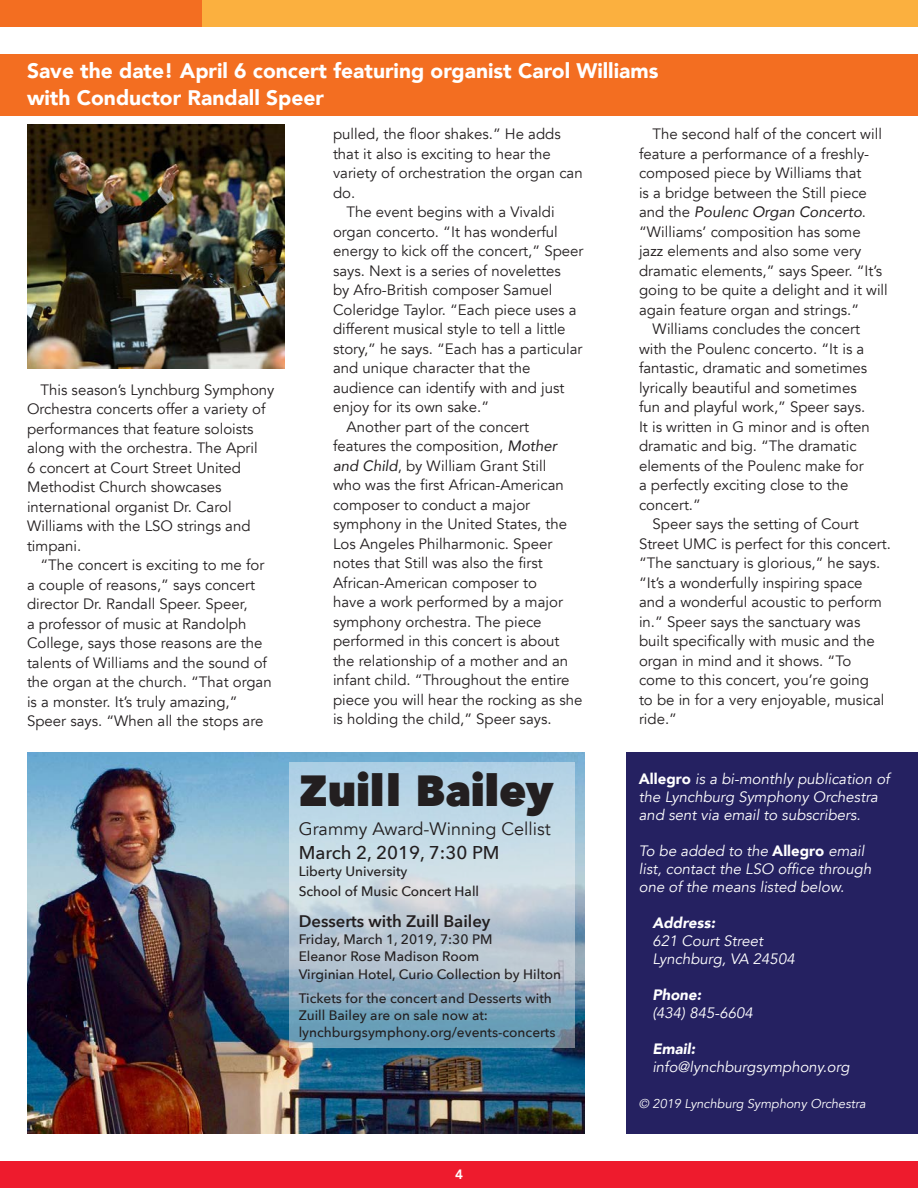
<style>
.page{position:relative;width:918px;height:1188px;background:#fff}
.page>*{position:absolute;margin:0;border:0;box-sizing:border-box;transform-origin:0 0}
.t1{font:800 43.5px "Avenir Next";letter-spacing:-.02em;color:#231f20}
.Headline_14_pt{font:900 21px/27px "Avenir";color:#fff}
.t2{font:500 18.45px "Avenir Next";color:#231f20}
.t3{font:18px "Avenir";color:#231f20}
.t4{font:600 16.65px "Avenir Next";color:#231f20}
.Body{font:15px/19.5px "Avenir";color:#231f20}
.Body-2{font:italic 15px/18px "Avenir";color:#fff}
.Body-3{font:italic 900 15px "Avenir";color:#fff}
.t5{font:500 13.65px/17.2px "Avenir Next";color:#231f20}
.Paragraph_black{font:800 13.5px "Avenir";color:#fff}
.Body-4{font:italic 12.75px "Avenir";color:#fff}
.s1{font-style:italic}
.s2{font-weight:900;font-style:normal}
</style>
<div class="page">
<div style="left:0;top:0;width:202px;height:27px;background:#f36e21"></div>
<div style="left:202px;top:0;width:716px;height:27px;background:#fbb03f"></div>
<div style="left:0;top:1161px;width:918px;height:27px;background:#ee1b2d"></div>
<div style="left:626px;top:753px;width:292px;height:381px;background:#252161"></div>
<img style="left:27px;top:124px;width:257px;height:244px">
<img style="left:27px;top:753px;width:558px;height:381px">
<svg style="left:289px;top:762px;width:286px;height:286px;background:#aec7d6"></svg>
<div style="left:0;top:54px;width:918px;height:62px;background:#f36e21"></div>
<p class="Headline_14_pt" style="left:27px;top:57px;width:633px">Save the date! April 6 concert featuring organist Carol Williams with Conductor Randall Speer</p>
<p class="Body" style="left:27px;top:380px;width:249px;text-indent:14px">This season’s Lynchburg Symphony<br>Orchestra concerts offer a variety of performances that feature soloists along with the orchestra. The April<br>6 concert at Court Street United<br>Methodist Church showcases international organist Dr. Carol<br>Williams with the LSO strings and timpani.</p>
<p class="Body" style="left:27px;top:555px;width:246px;text-indent:14px">“The concert is exciting to me for a couple of reasons,” says concert director Dr. Randall Speer. Speer,<br>a professor of music at Randolph College, says those reasons are the talents of Williams and the sound of the organ at the church. “That organ is a monster. It’s truly amazing,” Speer says. “When all the stops are</p>
<p class="Body" style="left:333px;top:125px;width:251px">pulled, the floor shakes.” He adds that it also is exciting to hear the variety of orchestration the organ can do.</p>
<p class="Body" style="left:333px;top:203px;width:252px;text-indent:14px">The event begins with a Vivaldi organ concerto. “It has wonderful energy to kick off the concert,” Speer says. Next is a series of novelettes<br>by Afro-British composer Samuel Coleridge Taylor. “Each piece uses a different musical style to tell a little story,” he says. “Each has a particular and unique character that the audience can identify with and just enjoy for its own sake.”</p>
<p class="Body" style="left:333px;top:417px;width:251px;text-indent:14px">Another part of the concert features the composition, <span class="s1">Mother and Child</span>, by William Grant Still<br>who was the first African-American composer to conduct a major symphony in the United States, the<br>Los Angeles Philharmonic. Speer notes that Still was also the first<br>African-American composer to<br>have a work performed by a major symphony orchestra. The piece performed in this concert is about the relationship of a mother and an infant child. “Throughout the entire piece you will hear the rocking as she is holding the child,” Speer says.</p>
<p class="t1" style="left:299px;top:764px;width:256px">Zuill Bailey</p>
<p class="t3" style="left:299px;top:818px;width:254px">Grammy Award-Winning Cellist</p>
<p class="t2" style="left:299px;top:836px;width:202px">March 2, 2019, 7:30 PM</p>
<p class="t5" style="left:299px;top:863px;width:110px">Liberty University</p>
<p class="t5" style="left:299px;top:882px;width:182px">School of Music Concert Hall</p>
<p class="t4" style="left:299px;top:907px;width:193px">Desserts with Zuill Bailey</p>
<p class="t5" style="left:299px;top:930px;width:195px">Friday, March 1, 2019, 7:30 PM</p>
<p class="t5" style="left:299px;top:948px;width:182px">Eleanor Rose Madison Room</p>
<p class="t5" style="left:299px;top:965px;width:264px">Virginian Hotel, Curio Collection by Hilton</p>
<p class="t5" style="left:299px;top:989px;width:255px">Tickets for the concert and Desserts with<br>Zuill Bailey are on sale now at:</p>
<p class="t5" style="left:299px;top:1023px;width:258px">lynchburgsymphony.org/events-concerts</p>
<p class="Paragraph_black" style="left:455px;top:1163px;width:9px">4</p>
<p class="Body" style="left:639px;top:125px;width:250px;text-indent:14px">The second half of the concert will feature a performance of a freshly&shy;composed piece by Williams that<br>is a bridge between the Still piece and the <span class="s1">Poulenc Organ Concerto</span>. “Williams’ composition has some jazz elements and also some very dramatic elements,” says Speer. “It’s going to be quite a delight and it will again feature organ and strings.”</p>
<p class="Body" style="left:639px;top:320px;width:232px;text-indent:14px">Williams concludes the concert with the Poulenc concerto. “It is a fantastic, dramatic and sometimes lyrically beautiful and sometimes fun and playful work,” Speer says.<br>It is written in G minor and is often dramatic and big. “The dramatic elements of the Poulenc make for a perfectly exciting close to the concert.”</p>
<p class="Body" style="left:639px;top:515px;width:253px;text-indent:14px">Speer says the setting of Court<br>Street UMC is perfect for this concert. “The sanctuary is glorious,” he says. “It’s a wonderfully inspiring space and a wonderful acoustic to perform in.” Speer says the sanctuary was built specifically with music and the organ in mind and it shows. “To come to this concert, you’re going<br>to be in for a very enjoyable, musical ride.”</p>
<p class="Body-2" style="left:639px;top:770px;width:252px"><span class="s2">Allegro</span> is a bi-monthly publication of the Lynchburg Symphony Orchestra and sent via email to subscribers.</p>
<p class="Body-2" style="left:639px;top:842px;width:234px">To be added to the <span class="s2">Allegro</span> email list, contact the LSO office through one of the means listed below.</p>
<p class="Body-3" style="left:652px;top:911px;width:64px">Address:</p>
<p class="Body-2" style="left:652px;top:932px;width:112px">621 Court Street</p>
<p class="Body-2" style="left:652px;top:950px;width:144px">Lynchburg, VA 24504</p>
<p class="Body-3" style="left:652px;top:983px;width:50px">Phone:</p>
<p class="Body-2" style="left:652px;top:1004px;width:102px">(434) 845-6604</p>
<p class="Body-3" style="left:652px;top:1037px;width:44px">Email:</p>
<p class="Body-2" style="left:652px;top:1058px;width:199px">info@lynchburgsymphony.org</p>
<p class="Body-4" style="left:639px;top:1096px;width:229px">© 2019 Lynchburg Symphony Orchestra</p>
</div>
